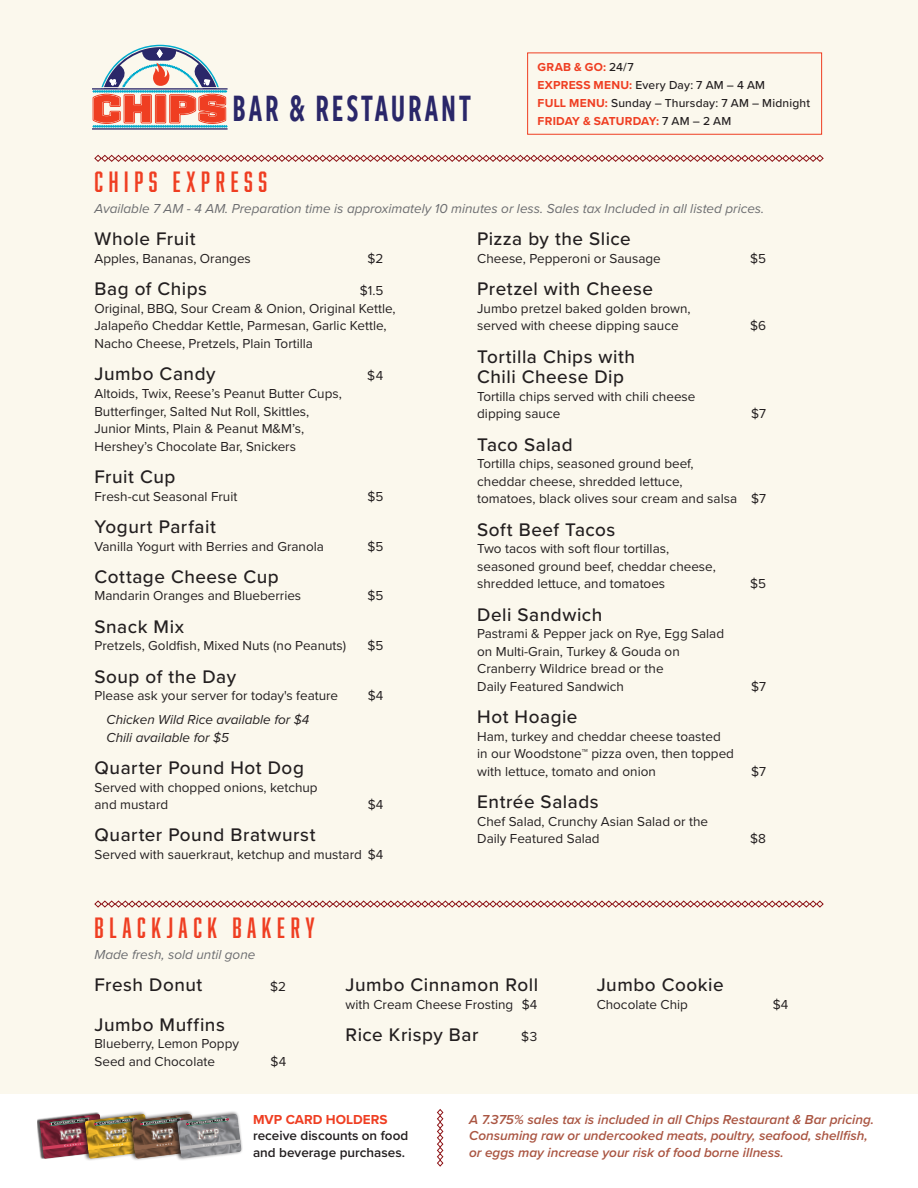
<style>
.page{position:relative;width:918px;height:1188px;background:#fbf8ed}
.page>*{position:absolute;margin:0;border:0;box-sizing:border-box;transform-origin:0 0}
.t1{font:40.5px "Freight Sans Cmp Pro Semi";letter-spacing:.08em;color:#2a2769;scale:.81 1}
.Main_Head{font:27px "Abolition";letter-spacing:.21em;color:#ef3e22}
.Entree_Head_Snacks{font:500 18.9px/20.2px "Proxima Nova";letter-spacing:.025em;color:#231f20}
.Entree_Head{font:500 18.9px "Proxima Nova";letter-spacing:.03em;color:#231f20}
.Entree_-_Descriptor{font:13.5px/17.5px "Proxima Nova";color:#231f20}
.t2{font:italic 600 13.5px/16.5px "Proxima Nova";color:#aa5643}
.Main_Head_-_Descript{font:italic 13.5px "Proxima Nova";color:#6c6d70}
.Entree_-_Subdescript{font:italic 13.5px/17.5px "Proxima Nova";color:#231f20}
.t3{font:600 13.5px/16.5px "Proxima Nova";color:#231f20}
.t4{font:700 13.5px "Proxima Nova";color:#ef3e22}
.Entree_Head_Snacks-2{font:13.5px "Proxima Nova";color:#231f20}
.Entree_Head_-_Less_S{font:500 12px "Proxima Nova";letter-spacing:.015em;color:#231f20}
.Entree_Head_-_Less_S-2{font:700 12px "Proxima Nova";letter-spacing:.02em;color:#ef3e22}
.s1{font-weight:500;color:#231f20}
.s2{font-weight:700;color:#ef3e22}
</style>
<div class="page">
<div style="left:0;top:1094px;width:918px;height:94px;background:#fff"></div>
<div style="left:37px;top:1112px;width:67px;height:47px;background:#231f20;opacity:.75"></div>
<div style="left:80px;top:1110px;width:71px;height:52px;background:#231f20;opacity:.75"></div>
<div style="left:126px;top:1110px;width:71px;height:52px;background:#231f20;opacity:.75"></div>
<div style="left:172px;top:1110px;width:71px;height:52px;background:#231f20;opacity:.75"></div>
<img style="left:39px;top:1114px;width:203px;height:45px">
<img style="left:197px;top:1127px;width:24px;height:15px">
<img style="left:203px;top:1143px;width:14px;height:3px">
<svg style="left:437px;top:1109px;width:7px;height:58px"></svg>
<svg style="left:94px;top:155px;width:730px;height:7px"></svg>
<svg style="left:94px;top:900px;width:730px;height:8px"></svg>
<hr style="left:92px;top:88px;width:136px;height:2px;background:#2a2769">
<hr style="left:92px;top:128px;width:136px;height:2px;background:#2a2769">
<svg style="left:93px;top:45px;width:134px;height:85px"></svg>
<div style="left:527px;top:53px;width:295px;height:82px;border:1px solid #ef3e22"></div>
<p class="t1" style="left:233px;top:81px;width:296px">BAR &amp; RESTAURANT</p>
<p class="Entree_Head_-_Less_S-2" style="left:538px;top:58px;width:98px">GRAB &amp; GO: <span class="s1">24/7</span></p>
<p class="Entree_Head_-_Less_S" style="left:538px;top:76px;width:229px"><span class="s2">EXPRESS MENU:</span> Every Day: 7 AM – 4 AM</p>
<p class="Entree_Head_-_Less_S" style="left:538px;top:94px;width:274px"><span class="s2">FULL MENU:</span> Sunday – Thursday: 7 AM – Midnight</p>
<p class="Entree_Head_-_Less_S-2" style="left:538px;top:112px;width:195px">FRIDAY &amp; SATURDAY: <span class="s1">7 AM – 2 AM</span></p>
<p class="Main_Head" style="left:95px;top:166px;width:174px">CHIPS EXPRESS</p>
<p class="Main_Head_-_Descript" style="left:94px;top:198px;width:671px">Available 7 AM - 4 AM. Preparation time is approximately 10 minutes or less. Sales tax Included in all listed prices.</p>
<p class="Entree_Head_Snacks" style="left:94px;top:228px;width:103px">Whole Fruit</p>
<p class="Entree_-_Descriptor" style="left:94px;top:249px;width:158px">Apples, Bananas, Oranges</p>
<p class="Entree_-_Descriptor" style="left:367px;top:249px;width:17px">$2</p>
<p class="Entree_Head_Snacks" style="left:94px;top:278px;width:114px">Bag of Chips</p>
<p class="Entree_Head_Snacks-2" style="left:360px;top:281px;width:25px">$1.5</p>
<p class="Entree_-_Descriptor" style="left:94px;top:299px;width:303px">Original, BBQ, Sour Cream &amp; Onion, Original Kettle,<br>Jalapeño Cheddar Kettle, Parmesan, Garlic Kettle,<br>Nacho Cheese, Pretzels, Plain Tortilla</p>
<p class="Entree_Head_Snacks" style="left:94px;top:363px;width:123px">Jumbo Candy</p>
<p class="Entree_Head_Snacks-2" style="left:367px;top:366px;width:18px">$4</p>
<p class="Entree_-_Descriptor" style="left:94px;top:384px;width:249px">Altoids, Twix, Reese’s Peanut Butter Cups, Butterfinger, Salted Nut Roll, Skittles, Junior Mints, Plain &amp; Peanut M&amp;M’s, Hershey’s Chocolate Bar, Snickers</p>
<p class="Entree_Head_Snacks" style="left:94px;top:466px;width:82px">Fruit Cup</p>
<p class="Entree_-_Descriptor" style="left:94px;top:487px;width:144px">Fresh-cut Seasonal Fruit</p>
<p class="Entree_-_Descriptor" style="left:367px;top:487px;width:17px">$5</p>
<p class="Entree_Head_Snacks" style="left:94px;top:516px;width:123px">Yogurt Parfait</p>
<p class="Entree_-_Descriptor" style="left:94px;top:537px;width:231px">Vanilla Yogurt with Berries and Granola</p>
<p class="Entree_-_Descriptor" style="left:367px;top:537px;width:17px">$5</p>
<p class="Entree_Head_Snacks" style="left:94px;top:566px;width:186px">Cottage Cheese Cup</p>
<p class="Entree_-_Descriptor" style="left:94px;top:587px;width:208px">Mandarin Oranges and Blueberries</p>
<p class="Entree_-_Descriptor" style="left:367px;top:587px;width:17px">$5</p>
<p class="Entree_Head_Snacks" style="left:94px;top:616px;width:91px">Snack Mix</p>
<p class="Entree_-_Descriptor" style="left:94px;top:637px;width:253px">Pretzels, Goldfish, Mixed Nuts (no Peanuts)</p>
<p class="Entree_-_Descriptor" style="left:367px;top:637px;width:17px">$5</p>
<p class="Entree_Head_Snacks" style="left:94px;top:666px;width:143px">Soup of the Day</p>
<p class="Entree_-_Descriptor" style="left:94px;top:687px;width:245px">Please ask your server for today's feature</p>
<p class="Entree_-_Descriptor" style="left:368px;top:687px;width:17px">$4</p>
<p class="Entree_-_Subdescript" style="left:107px;top:710px;width:204px">Chicken Wild Rice available for $4<br>Chili available for $5</p>
<p class="Entree_Head_Snacks" style="left:94px;top:757px;width:211px">Quarter Pound Hot Dog</p>
<p class="Entree_-_Descriptor" style="left:94px;top:778px;width:225px">Served with chopped onions, ketchup and mustard</p>
<p class="Entree_Head_Snacks" style="left:477px;top:228px;width:155px">Pizza by the Slice</p>
<p class="Entree_-_Descriptor" style="left:477px;top:249px;width:185px">Cheese, Pepperoni or Sausage</p>
<p class="Entree_-_Descriptor" style="left:750px;top:249px;width:17px">$5</p>
<p class="Entree_Head_Snacks" style="left:477px;top:278px;width:177px">Pretzel with Cheese</p>
<p class="Entree_-_Descriptor" style="left:477px;top:299px;width:215px">Jumbo pretzel baked golden brown, served with cheese dipping sauce</p>
<p class="Entree_-_Descriptor" style="left:750px;top:317px;width:17px">$6</p>
<p class="Entree_Head_Snacks" style="left:477px;top:346px;width:160px">Tortilla Chips with<br>Chili Cheese Dip</p>
<p class="Entree_-_Descriptor" style="left:477px;top:387px;width:220px">Tortilla chips served with chili cheese dipping sauce</p>
<p class="Entree_-_Descriptor" style="left:751px;top:404px;width:16px">$7</p>
<p class="Entree_Head_Snacks" style="left:477px;top:434px;width:97px">Taco Salad</p>
<p class="Entree_-_Descriptor" style="left:477px;top:454px;width:290px">Tortilla chips, seasoned ground beef,<br>cheddar cheese, shredded lettuce,<br>tomatoes, black olives sour cream and salsa $7</p>
<p class="Entree_Head_Snacks" style="left:477px;top:519px;width:140px">Soft Beef Tacos</p>
<p class="Entree_-_Descriptor" style="left:477px;top:539px;width:240px">Two tacos with soft flour tortillas, seasoned ground beef, cheddar cheese, shredded lettuce, and tomatoes</p>
<p class="Entree_-_Descriptor" style="left:750px;top:574px;width:17px">$5</p>
<p class="Entree_Head_Snacks" style="left:477px;top:604px;width:127px">Deli Sandwich</p>
<p class="Entree_-_Descriptor" style="left:477px;top:624px;width:248px">Pastrami &amp; Pepper jack on Rye, Egg Salad on Multi-Grain, Turkey &amp; Gouda on<br>Cranberry Wildrice bread or the<br>Daily Featured Sandwich</p>
<p class="Entree_-_Descriptor" style="left:751px;top:677px;width:16px">$7</p>
<p class="Entree_Head_Snacks" style="left:477px;top:706px;width:102px">Hot Hoagie</p>
<p class="Entree_-_Descriptor" style="left:477px;top:727px;width:258px">Ham, turkey and cheddar cheese toasted in our Woodstone™ pizza oven, then topped with lettuce, tomato and onion</p>
<p class="Entree_-_Descriptor" style="left:751px;top:762px;width:16px">$7</p>
<p class="Entree_Head_Snacks" style="left:477px;top:791px;width:123px">Entrée Salads</p>
<p class="Entree_-_Descriptor" style="left:477px;top:812px;width:233px">Chef Salad, Crunchy Asian Salad or the<br>Daily Featured Salad</p>
<p class="Entree_-_Descriptor" style="left:368px;top:795px;width:17px">$4</p>
<p class="Entree_Head_Snacks" style="left:94px;top:824px;width:223px">Quarter Pound Bratwurst</p>
<p class="Entree_-_Descriptor" style="left:94px;top:845px;width:290px">Served with sauerkraut, ketchup and mustard $4</p>
<p class="Entree_-_Descriptor" style="left:750px;top:830px;width:17px">$8</p>
<p class="Main_Head" style="left:95px;top:912px;width:222px">BLACKJACK BAKERY</p>
<p class="Main_Head_-_Descript" style="left:94px;top:944px;width:162px">Made fresh, sold until gone</p>
<p class="Entree_Head_Snacks" style="left:94px;top:974px;width:109px">Fresh Donut</p>
<p class="Entree_Head_Snacks-2" style="left:270px;top:977px;width:17px">$2</p>
<p class="Entree_Head" style="left:94px;top:1011px;width:132px">Jumbo Muffins</p>
<p class="Entree_-_Descriptor" style="left:94px;top:1035px;width:146px">Blueberry, Lemon Poppy<br>Seed and Chocolate</p>
<p class="Entree_-_Descriptor" style="left:271px;top:1052px;width:17px">$4</p>
<p class="Entree_Head_Snacks" style="left:346px;top:974px;width:194px">Jumbo Cinnamon Roll</p>
<p class="Entree_-_Descriptor" style="left:346px;top:995px;width:193px">with Cream Cheese Frosting $4</p>
<p class="Entree_Head_Snacks" style="left:346px;top:1024px;width:134px">Rice Krispy Bar</p>
<p class="Entree_Head_Snacks-2" style="left:521px;top:1027px;width:18px">$3</p>
<p class="Entree_Head_Snacks" style="left:597px;top:974px;width:129px">Jumbo Cookie</p>
<p class="Entree_-_Descriptor" style="left:597px;top:995px;width:93px">Chocolate Chip</p>
<p class="Entree_-_Descriptor" style="left:773px;top:995px;width:17px">$4</p>
<p class="t4" style="left:253px;top:1109px;width:136px">MVP CARD HOLDERS</p>
<p class="t3" style="left:253px;top:1127px;width:157px">receive discounts on food and beverage purchases.</p>
<p class="t2" style="left:469px;top:1111px;width:407px">A 7.375% sales tax is included in all Chips Restaurant &amp; Bar pricing.<br>Consuming raw or undercooked meats, poultry, seafood, shellfish, or eggs may increase your risk of food borne illness.</p>
</div>
